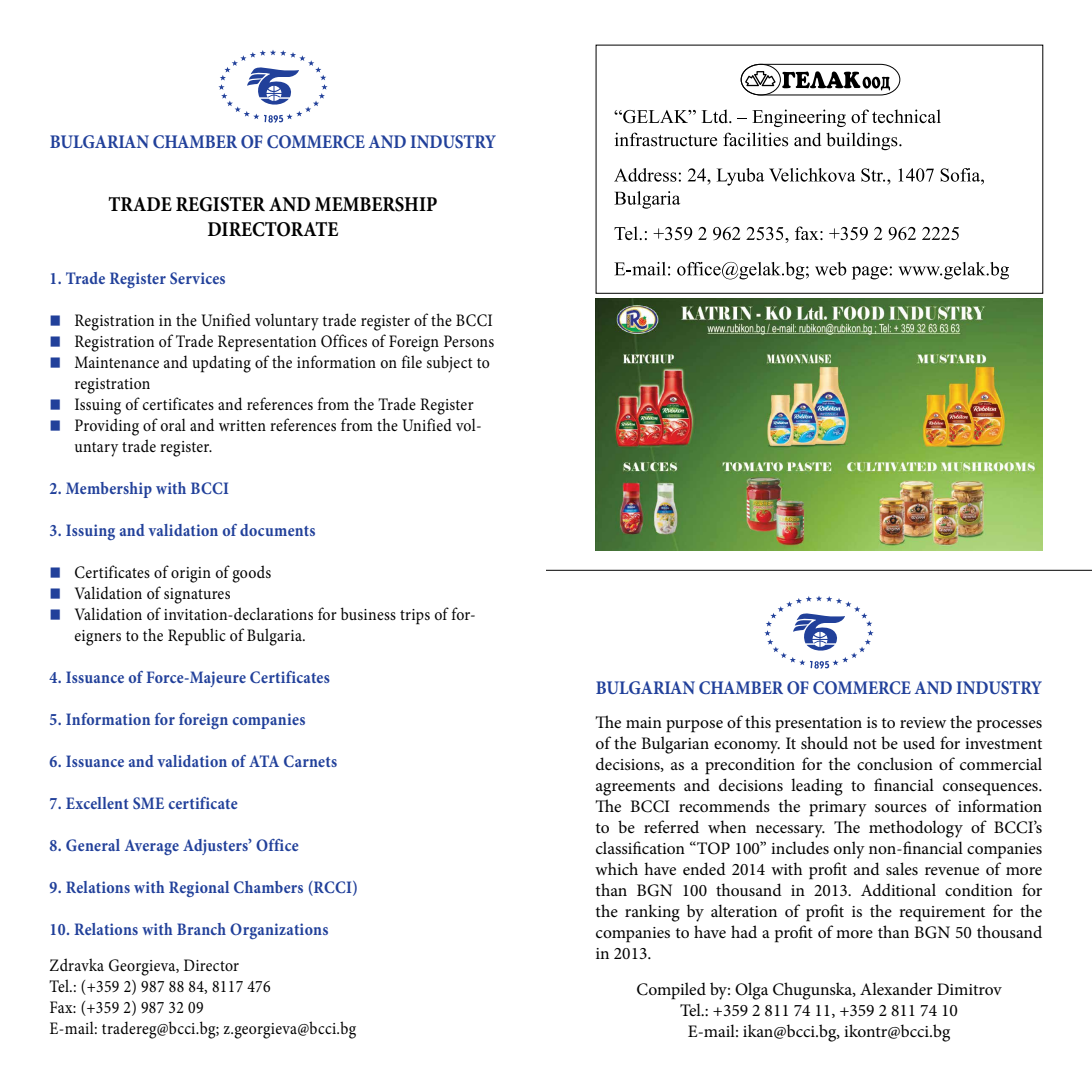
<style>
.page{position:relative;width:1092px;height:1092px;background:#fff}
.page>*{position:absolute;margin:0;border:0;box-sizing:border-box;transform-origin:0 0}
.t1{font:700 21px/25.2px "Minion Pro";color:#000;text-align:center;scale:.9 1}
.t2{font:700 19.25px "Minion Pro";letter-spacing:-.005em;color:#21409a;scale:.9 1}
.t3{font:17.5px/21px "Minion Pro";letter-spacing:.015em;color:#000;text-align:justify}
.t4{font:17.5px/21px "Minion Pro";letter-spacing:.015em;color:#000;scale:.9 1}
.t5{font:700 17.5px "Minion Pro";letter-spacing:.02em;color:#21409a;scale:.9 1}
.s1{color:#21409a}
</style>
<div class="page">
<svg style="left:218px;top:50px;width:109px;height:73px"></svg>
<svg style="left:742px;top:63px;width:158px;height:33px"></svg>
<div style="left:740px;top:64px;width:40px;height:31px;border:1px solid #000;border-radius:50%"></div>
<svg style="left:614px;top:110px;width:81px;height:13px"></svg>
<svg style="left:701px;top:109px;width:30px;height:14px"></svg>
<svg style="left:737px;top:109px;width:108px;height:18px"></svg>
<svg style="left:851px;top:109px;width:89px;height:14px"></svg>
<svg style="left:614px;top:133px;width:103px;height:13px"></svg>
<svg style="left:723px;top:133px;width:65px;height:13px"></svg>
<svg style="left:794px;top:133px;width:107px;height:17px"></svg>
<svg style="left:614px;top:168px;width:66px;height:14px"></svg>
<svg style="left:687px;top:168px;width:23px;height:17px"></svg>
<svg style="left:716px;top:168px;width:139px;height:17px"></svg>
<svg style="left:861px;top:168px;width:29px;height:17px"></svg>
<svg style="left:898px;top:168px;width:35px;height:14px"></svg>
<svg style="left:940px;top:168px;width:43px;height:17px"></svg>
<svg style="left:614px;top:191px;width:66px;height:18px"></svg>
<svg style="left:614px;top:226px;width:33px;height:14px"></svg>
<svg style="left:653px;top:227px;width:39px;height:13px"></svg>
<svg style="left:698px;top:227px;width:8px;height:13px"></svg>
<svg style="left:713px;top:227px;width:27px;height:13px"></svg>
<svg style="left:746px;top:227px;width:42px;height:16px"></svg>
<svg style="left:794px;top:226px;width:28px;height:14px"></svg>
<svg style="left:829px;top:227px;width:38px;height:13px"></svg>
<svg style="left:874px;top:227px;width:8px;height:13px"></svg>
<svg style="left:888px;top:227px;width:27px;height:13px"></svg>
<svg style="left:922px;top:227px;width:36px;height:13px"></svg>
<svg style="left:614px;top:262px;width:56px;height:13px"></svg>
<svg style="left:677px;top:262px;width:131px;height:17px"></svg>
<svg style="left:815px;top:262px;width:76px;height:17px"></svg>
<svg style="left:898px;top:262px;width:110px;height:17px"></svg>
<div style="left:595px;top:45px;width:448px;height:249px;border:1px solid #000"></div>
<hr style="left:546px;top:570px;width:545px;height:1px;background:#000">
<svg style="left:764px;top:596px;width:109px;height:72px"></svg>
<img style="left:595px;top:299px;width:447px;height:251px">
<p class="t2" style="left:50px;top:128px;width:497px">BULGARIAN CHAMBER OF COMMERCE AND INDUSTRY</p>
<p class="t1" style="left:108px;top:191px;width:367px">TRADE REGISTER AND MEMBERSHIP<br>DIRECTORATE</p>
<p class="t5" style="left:50px;top:266px;width:197px">1. Trade Register Services</p>
<p class="t4" style="left:50px;top:310px;width:494px"><span class="s1">■</span> Registration in the Unified voluntary trade register of the BCCI</p>
<p class="t4" style="left:50px;top:331px;width:495px"><span class="s1">■</span> Registration of Trade Representation Offices of Foreign Persons</p>
<p class="t4" style="left:74px;top:352px;width:463px;text-indent:-25px"><span class="s1">■</span> Maintenance and updating of the information on file subject to registration</p>
<p class="t4" style="left:50px;top:394px;width:472px"><span class="s1">■</span> Issuing of certificates and references from the Trade Register</p>
<p class="t4" style="left:74px;top:415px;width:454px;text-indent:-25px"><span class="s1">■</span> Providing of oral and written references from the Unified vol&shy;untary trade register.</p>
<p class="t5" style="left:50px;top:476px;width:201px">2. Membership with BCCI</p>
<p class="t5" style="left:50px;top:518px;width:297px">3. Issuing and validation of documents</p>
<p class="t4" style="left:50px;top:562px;width:248px"><span class="s1">■</span> Certificates of origin of goods</p>
<p class="t4" style="left:50px;top:583px;width:202px"><span class="s1">■</span> Validation of signatures</p>
<p class="t4" style="left:74px;top:604px;width:447px;text-indent:-25px"><span class="s1">■</span> Validation of invitation-declarations for business trips of for&shy;eigners to the Republic of Bulgaria.</p>
<p class="t5" style="left:50px;top:665px;width:313px">4. Issuance of Force-Majeure Certificates</p>
<p class="t5" style="left:50px;top:707px;width:286px">5. Information for foreign companies</p>
<p class="t5" style="left:50px;top:749px;width:321px">6. Issuance and validation of ATA Carnets</p>
<p class="t5" style="left:50px;top:791px;width:210px">7. Excellent SME certificate</p>
<p class="t5" style="left:50px;top:833px;width:278px">8. General Average Adjusters’ Office</p>
<p class="t5" style="left:50px;top:875px;width:344px">9. Relations with Regional Chambers (RCCI)</p>
<p class="t5" style="left:50px;top:917px;width:311px">10. Relations with Branch Organizations</p>
<p class="t4" style="left:50px;top:954px;width:342px">Zdravka Georgieva, Director<br>Tel.: (+359 2) 987 88 84, 8117 476<br>Fax: (+359 2) 987 32 09<br>E-mail: tradereg@bcci.bg; z.georgieva@bcci.bg</p>
<p class="t2" style="left:595px;top:674px;width:497px">BULGARIAN CHAMBER OF COMMERCE AND INDUSTRY</p>
<p class="t3" style="left:595px;top:712px;width:448px">The main purpose of this presentation is to review the processes of the Bulgarian economy. It should not be used for investment decisions, as a precondition for the conclusion of commercial agreements and decisions leading to financial consequences.<br>The BCCI recommends the primary sources of information to be referred when necessary. The methodology of BCCI’s classification “TOP 100” includes only non-financial companies which have ended 2014 with profit and sales revenue of more than BGN 100 thousand in 2013. Additional condition for the ranking by alteration of profit is the requirement for the companies to have had a profit of more than BGN 50 thousand in 2013.</p>
<p class="t3" style="left:636px;top:979px;width:366px;text-align:center">Compiled by: Olga Chugunska, Alexander Dimitrov<br>Tel.: +359 2 811 74 11, +359 2 811 74 10<br>Е‑mail: ikan@bcci.bg, ikontr@bcci.bg</p>
</div>
